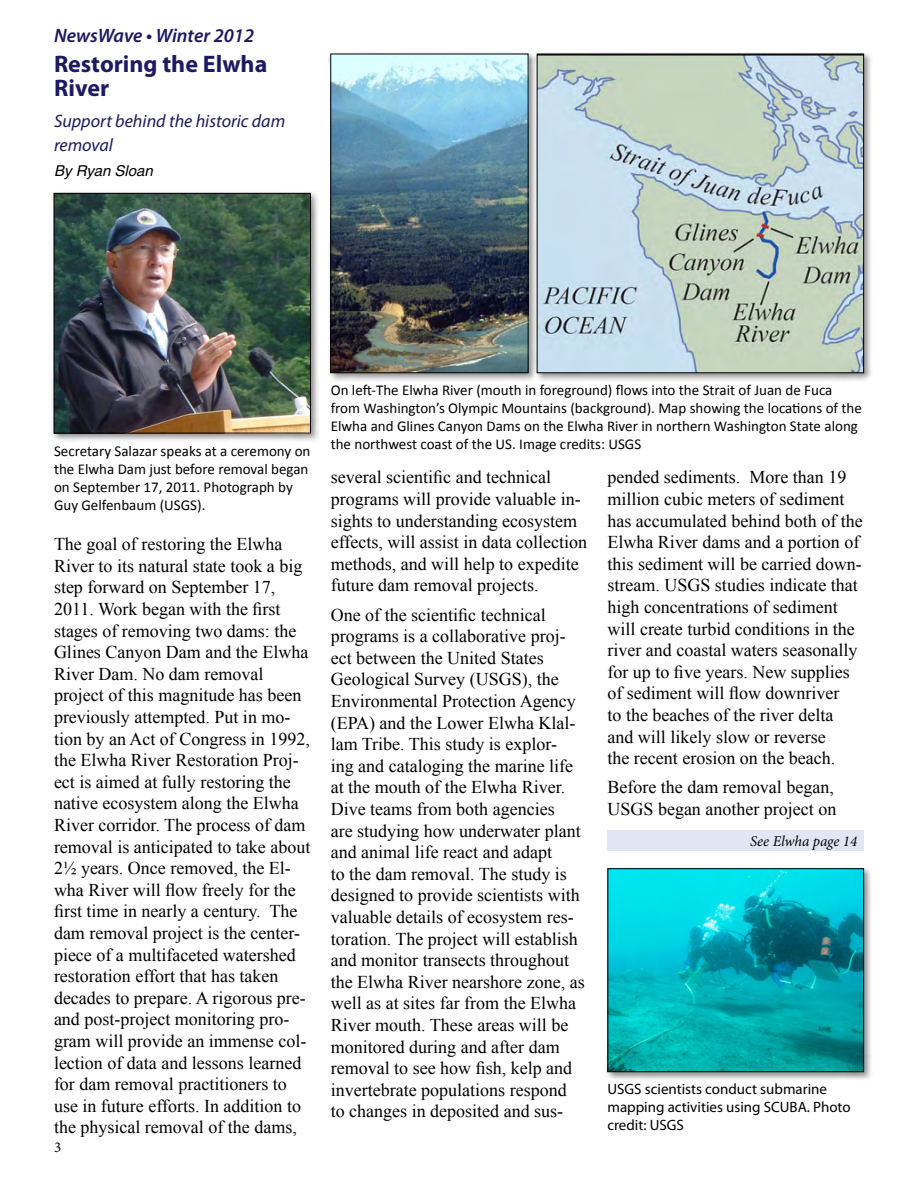
<style>
.page{position:relative;width:918px;height:1188px;background:#fff}
.page>*{position:absolute;margin:0;border:0;box-sizing:border-box;transform-origin:0 0}
.Heading_1{font:700 24px/24px "Myriad Pro";color:#1d1a62}
.t1{font:italic 600 19.5px "Myriad Pro";color:#1d1a62}
.Body_copy{font:18px/21.6px "Times New Roman";color:#000}
.Heading_1-2{font:italic 18px/24px "Myriad Pro";color:#1d1a62}
.photo_captions{font:15px/18px "Calibri";color:#000}
.photo_captions-2{font:15px/18px "Myriad Pro";color:#000}
.Continued____page{font:italic 15px "Minion Pro";letter-spacing:-.005em;color:#000}
.authors{font:italic 15px "Helvetica";color:#000}
.t2{font:15px "Minion Pro";color:#000}
</style>
<div class="page">
<div style="left:605px;top:866px;width:267px;height:215px;background:#000;opacity:.45"></div>
<img style="left:610px;top:870px;width:252px;height:200px">
<div style="left:608px;top:868px;width:256px;height:204px;border:1px solid #000"></div>
<div style="left:535px;top:52px;width:338px;height:330px;background:#000;opacity:.45"></div>
<img style="left:539px;top:56px;width:323px;height:315px">
<div style="left:537px;top:54px;width:327px;height:319px;border:1px solid #000"></div>
<div style="left:328px;top:52px;width:210px;height:330px;background:#000;opacity:.45"></div>
<img style="left:332px;top:56px;width:194px;height:315px">
<div style="left:330px;top:54px;width:198px;height:319px;border:1px solid #000"></div>
<div style="left:52px;top:191px;width:267px;height:251px;background:#000;opacity:.45"></div>
<img style="left:56px;top:195px;width:253px;height:236px">
<div style="left:54px;top:193px;width:257px;height:240px;border:1px solid #000"></div>
<div style="left:608px;top:830px;width:256px;height:20px;background:#e0e6f4"></div>
<p class="t1" style="left:54px;top:23px;width:202px">NewsWave • Winter 2012</p>
<p class="Heading_1" style="left:54px;top:51px;width:215px">Restoring the Elwha<br>River</p>
<p class="Heading_1-2" style="left:54px;top:108px;width:233px">Support behind the historic dam removal</p>
<p class="authors" style="left:54px;top:162px;width:100px">By Ryan Sloan</p>
<p class="photo_captions" style="left:54px;top:441px;width:258px">Secretary Salazar speaks at a ceremony on the Elwha Dam just before removal began on September 17, 2011. Photograph by Guy Gelfenbaum (USGS).</p>
<p class="Body_copy" style="left:54px;top:533px;width:258px">The goal of restoring the Elwha River to its natural state took a big step forward on September 17, 2011. Work began with the first stages of removing two dams: the Glines Canyon Dam and the Elwha River Dam. No dam removal project of this magnitude has been previously attempted. Put in mo&shy;tion by an Act of Congress in 1992, the Elwha River Restoration Proj&shy;ect is aimed at fully restoring the native ecosystem along the Elwha River corridor. The process of dam removal is anticipated to take about 2½ years. Once removed, the El&shy;wha River will flow freely for the first time in nearly a century. The dam removal project is the center&shy;piece of a multifaceted watershed restoration effort that has taken decades to prepare. A rigorous pre&shy;and post-project monitoring pro&shy;gram will provide an immense col&shy;lection of data and lessons learned for dam removal practitioners to use in future efforts. In addition to the physical removal of the dams,</p>
<p class="t2" style="left:54px;top:1137px;width:9px">3</p>
<p class="photo_captions" style="left:331px;top:381px;width:533px">On left-The Elwha River (mouth in foreground) flows into the Strait of Juan de Fuca from Washington’s Olympic Mountains (background). Map showing the locations of the Elwha and Glines Canyon Dams on the Elwha River in northern Washington State along the northwest coast of the US. Image credits: USGS</p>
<p class="Body_copy" style="left:331px;top:466px;width:258px">several scientific and technical programs will provide valuable in&shy;sights to understanding ecosystem effects, will assist in data collection methods, and will help to expedite future dam removal projects.</p>
<p class="Body_copy" style="left:331px;top:603px;width:255px">One of the scientific technical programs is a collaborative proj&shy;ect between the United States<br>Geological Survey (USGS), the<br>Environmental Protection Agency (EPA) and the Lower Elwha Klal&shy;lam Tribe. This study is explor-<br>ing and cataloging the marine life at the mouth of the Elwha River.<br>Dive teams from both agencies<br>are studying how underwater plant and animal life react and adapt<br>to the dam removal. The study is designed to provide scientists with valuable details of ecosystem res&shy;toration. The project will establish and monitor transects throughout the Elwha River nearshore zone, as well as at sites far from the Elwha<br>River mouth. These areas will be monitored during and after dam removal to see how fish, kelp and invertebrate populations respond to changes in deposited and sus-</p>
<p class="Body_copy" style="left:608px;top:466px;width:257px">pended sediments. More than 19 million cubic meters of sediment has accumulated behind both of the Elwha River dams and a portion of this sediment will be carried down&shy;stream. USGS studies indicate that high concentrations of sediment will create turbid conditions in the river and coastal waters seasonally for up to five years. New supplies of sediment will flow downriver<br>to the beaches of the river delta and will likely slow or reverse<br>the recent erosion on the beach.</p>
<p class="Body_copy" style="left:608px;top:776px;width:230px">Before the dam removal began,<br>USGS began another project on</p>
<p class="Continued____page" style="left:750px;top:831px;width:109px">See Elwha page 14</p>
<p class="photo_captions-2" style="left:608px;top:1080px;width:245px">USGS scientists conduct submarine mapping activities using SCUBA. Photo credit: USGS</p>
</div>
